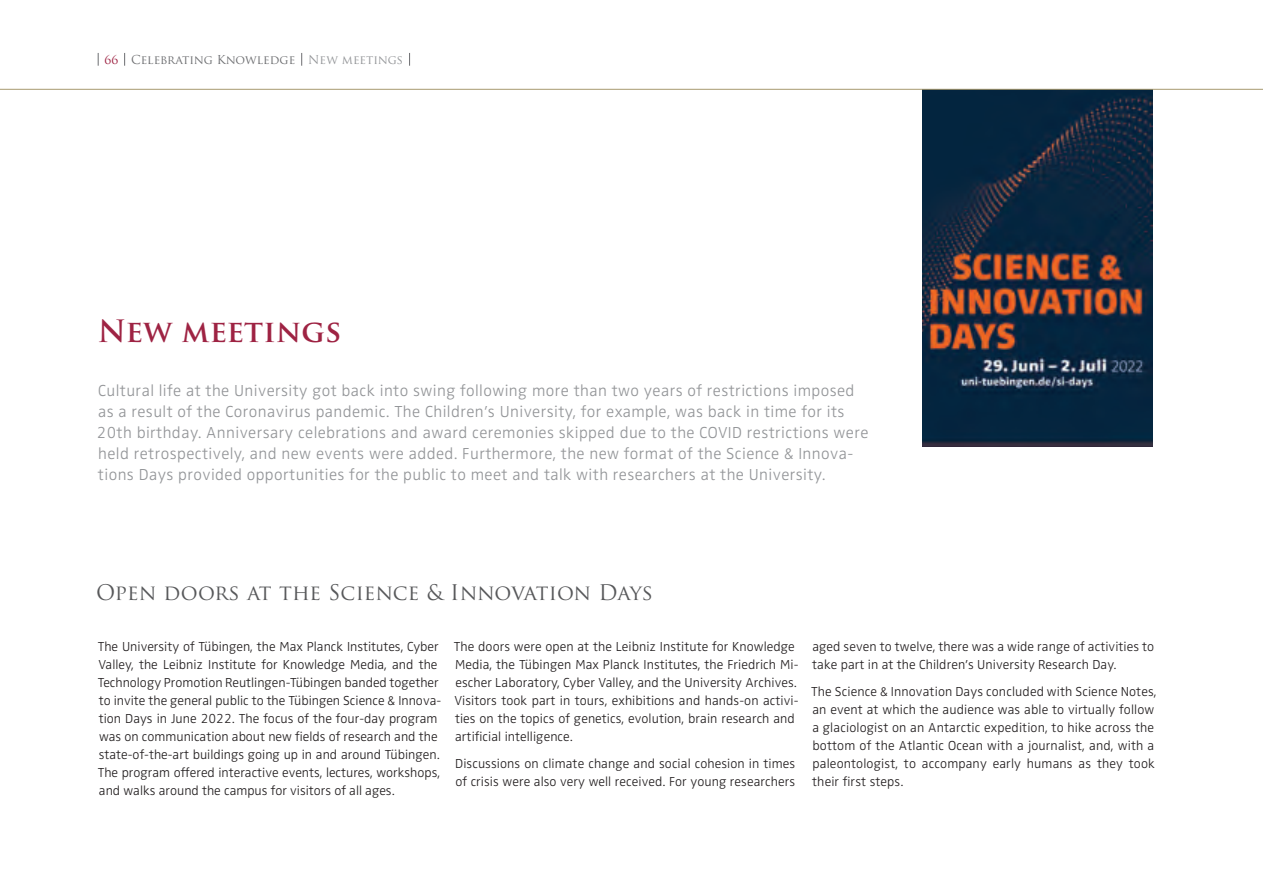
<style>
.page{position:relative;width:1263px;height:893px;background:#fff}
.page>*{position:absolute;margin:0;border:0;box-sizing:border-box;transform-origin:0 0}
.t1{font:700 30px "Trajan Pro";letter-spacing:.01em;color:#9e2343}
.t2{font:21px "Trajan Pro";letter-spacing:-.005em;color:#57585a}
.t3{font:300 16.5px/21px "Zwo OT";letter-spacing:.025em;color:#939598}
.t4{font:300 13.5px/18px "Zwo OT";letter-spacing:.005em;color:#231f20}
.t5{font:12px "Trajan Pro";color:#6c6d70}
.s1{color:#9e2343}
.s2{color:#939598}
</style>
<div class="page">
<svg style="left:98px;top:53px;width:1px;height:13px"></svg>
<svg style="left:124px;top:53px;width:1px;height:13px"></svg>
<svg style="left:301px;top:53px;width:1px;height:13px"></svg>
<svg style="left:409px;top:53px;width:1px;height:13px"></svg>
<img style="left:922px;top:90px;width:230px;height:356px">
<hr style="left:0;top:89px;width:1263px;height:1px;background:#a7996e">
<p class="t5" style="left:105px;top:52px;width:300px"><span class="s1">66</span> Celebrating Knowledge <span class="s2">New meetings</span></p>
<h1 class="t1" style="left:98px;top:313px;width:245px">New meetings</h1>
<p class="t3" style="left:97px;top:381px;width:773px">Cultural life at the University got back into swing following more than two years of restrictions imposed as a result of the Coronavirus pandemic. The Children’s University, for example, was back in time for its 20th birthday. Anniversary celebrations and award ceremonies skipped due to the COVID restrictions were held retrospectively, and new events were added. Furthermore, the new format of the Science &amp; Innova&shy;tions Days provided opportunities for the public to meet and talk with researchers at the University.</p>
<h2 class="t2" style="left:96px;top:579px;width:559px">Open doors at the Science &amp; Innovation Days</h2>
<p class="t4" style="left:98px;top:638px;width:345px">The University of Tübingen, the Max Planck Institutes, Cyber Valley, the Leibniz Institute for Knowledge Media, and the Technology Promotion Reutlingen-Tübingen banded together to invite the general public to the Tübingen Science &amp; Innova&shy;tion Days in June 2022. The focus of the four-day program was on communication about new fields of research and the state-of-the-art buildings going up in and around Tübingen.<br>The program offered interactive events, lectures, workshops, and walks around the campus for visitors of all ages.</p>
<p class="t4" style="left:454px;top:638px;width:346px">The doors were open at the Leibniz Institute for Knowledge Media, the Tübingen Max Planck Institutes, the Friedrich Mi&shy;escher Laboratory, Cyber Valley, and the University Archives.<br>Visitors took part in tours, exhibitions and hands-on activi&shy;ties on the topics of genetics, evolution, brain research and artificial intelligence.</p>
<p class="t4" style="left:455px;top:755px;width:341px">Discussions on climate change and social cohesion in times of crisis were also very well received. For young researchers</p>
<p class="t4" style="left:812px;top:638px;width:343px">aged seven to twelve, there was a wide range of activities to take part in at the Children’s University Research Day.</p>
<p class="t4" style="left:811px;top:683px;width:347px">The Science &amp; Innovation Days concluded with Science Notes, an event at which the audience was able to virtually follow a glaciologist on an Antarctic expedition, to hike across the bottom of the Atlantic Ocean with a journalist, and, with a paleontologist, to accompany early humans as they took their first steps.</p>
</div>
